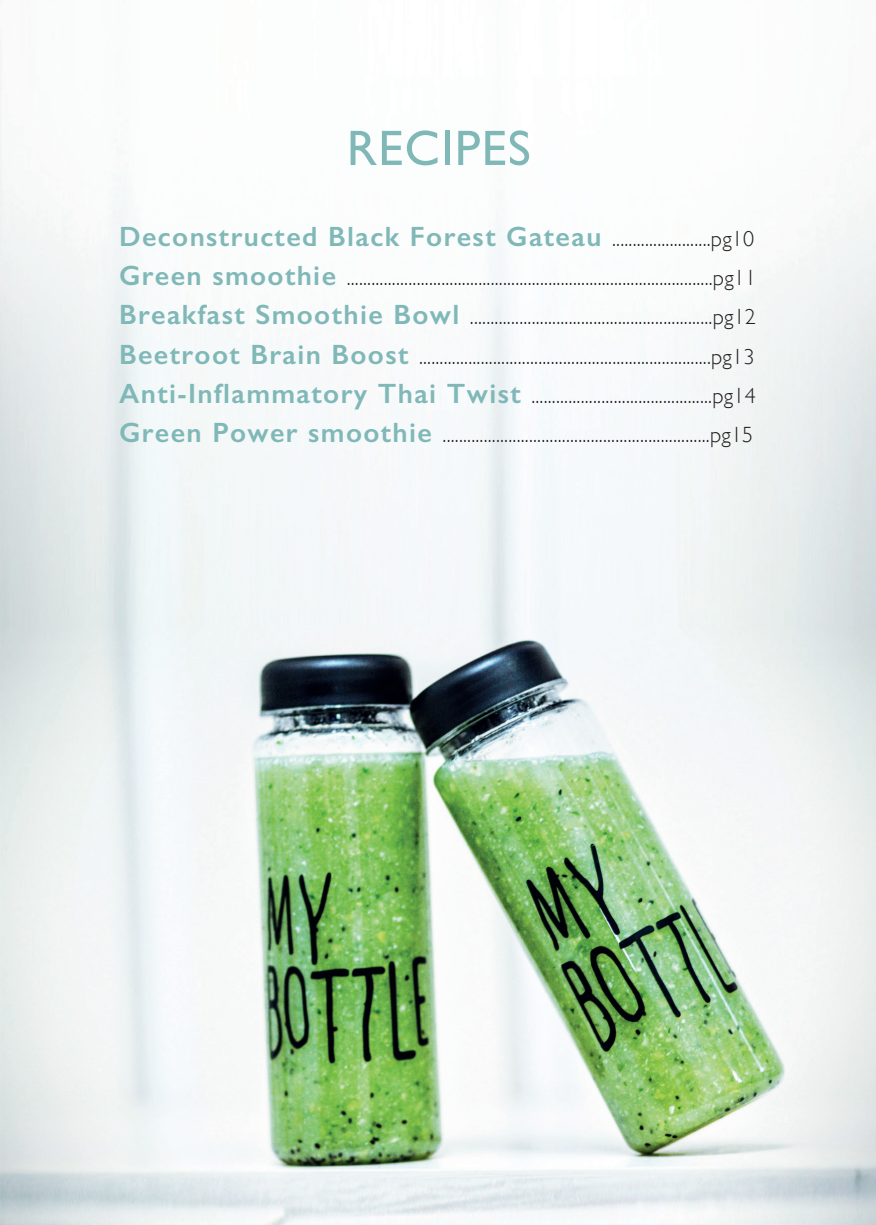
<style>
.page{position:relative;width:876px;height:1225px;background:#fff}
.page>*{position:absolute;margin:0;border:0;box-sizing:border-box;transform-origin:0 0}
.t1{font:50px "Gill Sans";letter-spacing:.025em;color:#80b8b8}
.t2{font:600 28px "Gill Sans";letter-spacing:.05em;color:#80b8b8}
.t3{font:300 22px/39.4px "Gill Sans";letter-spacing:.01em;color:#231f20;text-align:justify}
.s1{font-weight:300;font-size:22px;color:#231f20}
.s2{font-weight:600;font-size:28px;color:#80b8b8}
</style>
<div class="page">
<img style="left:0;top:40px;width:876px;height:1185px">
<h1 class="t1" style="left:347px;top:119px;width:185px">RECIPES</h1>
<p class="t2" style="left:119px;top:219px;width:637px">Deconstructed Black Forest Gateau <span class="s1">........................pg10</span></p>
<p class="t3" style="left:119px;top:257px;width:639px"><span class="s2">Green smoothie</span> .........................................................................................pg11<br><span class="s2">Breakfast Smoothie Bowl</span> ...........................................................pg12<br><span class="s2">Beetroot Brain Boost</span> .......................................................................pg13<br><span class="s2">Anti-Inflammatory Thai Twist</span> ............................................pg14<br><span class="s2">Green Power smoothie</span> .................................................................pg15</p>
</div>
